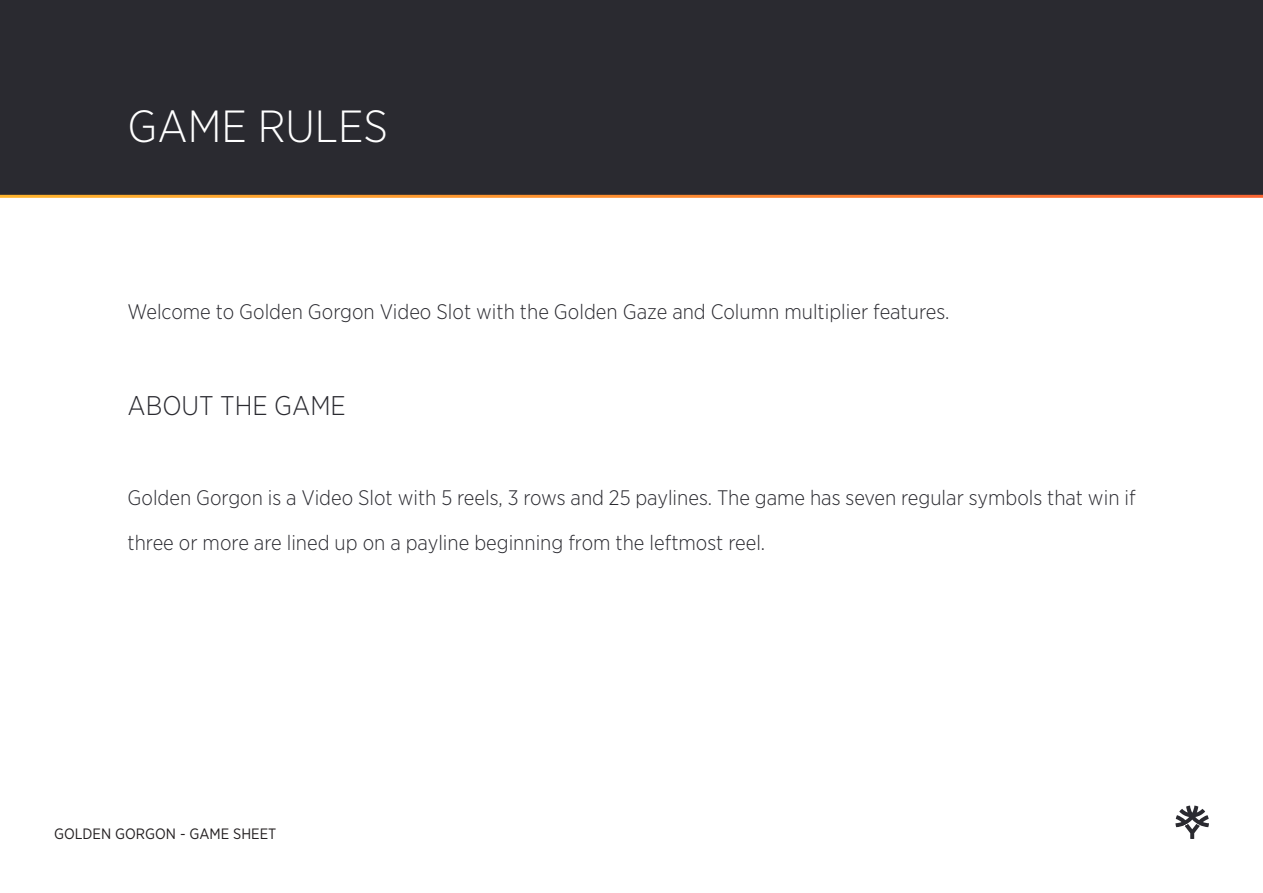
<style>
.page{position:relative;width:1263px;height:893px;background:#fff}
.page>*{position:absolute;margin:0;border:0;box-sizing:border-box;transform-origin:0 0}
.t1{font:300 45px "Gotham Narrow";color:#fff}
.t2{font:300 27px "Gotham Narrow";color:#2a2a30}
.t3{font:300 21px/45px "Gotham Narrow";color:#2a2a30}
.t4{font:15px "Gotham Narrow";color:#231f20}
</style>
<div class="page">
<div style="left:0;top:0;width:1263px;height:196px;background:#2a2a30"></div>
<svg style="left:1175px;top:805px;width:34px;height:34px"></svg>
<hr style="left:0;top:195px;width:1263px;height:3px;background:#fff">
<p class="t1" style="left:128px;top:99px;width:262px">GAME RULES</p>
<p class="t3" style="left:128px;top:289px;width:823px">Welcome to Golden Gorgon Video Slot with the Golden Gaze and Column multiplier features.</p>
<p class="t2" style="left:128px;top:389px;width:220px">ABOUT THE GAME</p>
<p class="t3" style="left:128px;top:475px;width:1009px">Golden Gorgon is a Video Slot with 5 reels, 3 rows and 25 paylines. The game has seven regular symbols that win if three or more are lined up on a payline beginning from the leftmost reel.</p>
<p class="t4" style="left:54px;top:824px;width:224px">GOLDEN GORGON - GAME SHEET</p>
</div>
